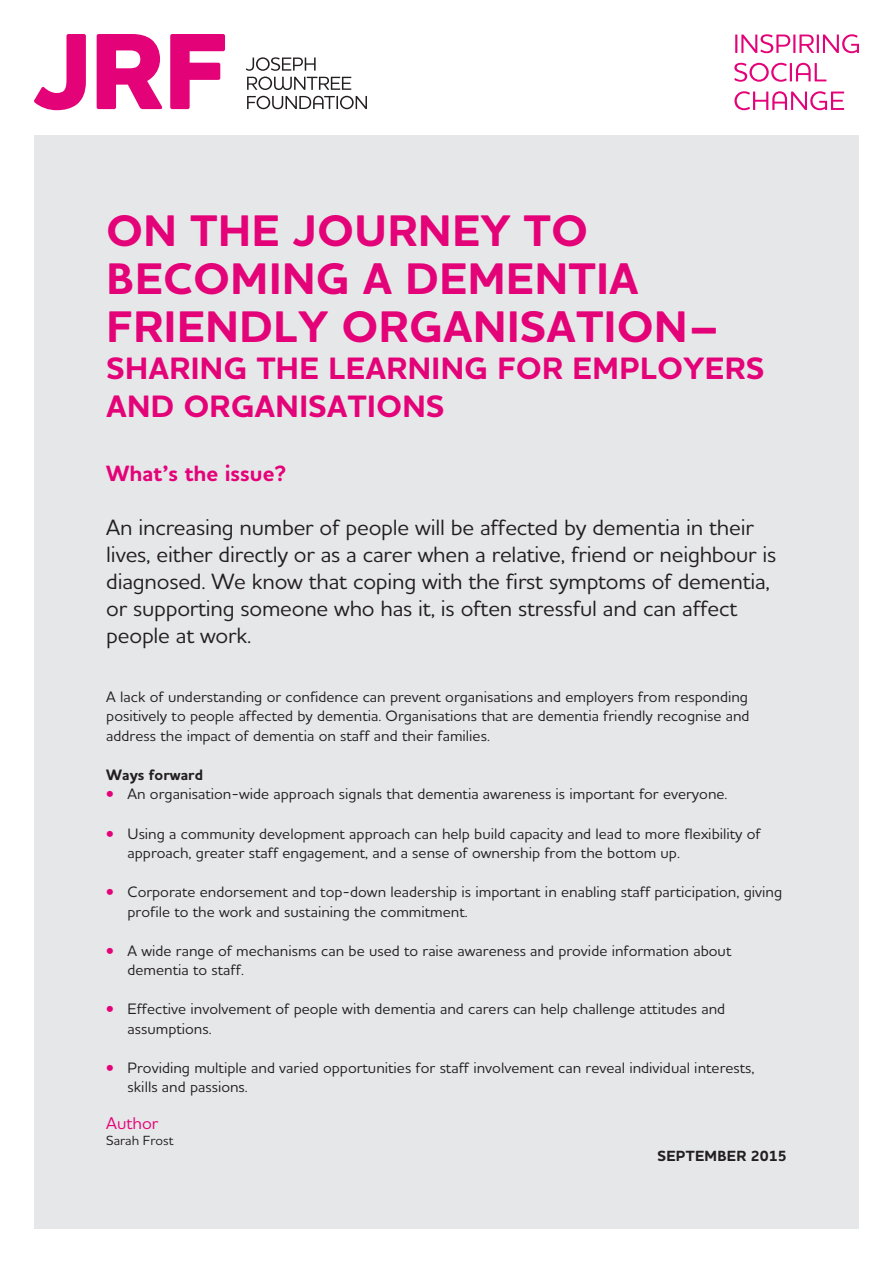
<style>
.page{position:relative;width:893px;height:1263px;background:#fff}
.page>*{position:absolute;margin:0;border:0;box-sizing:border-box;transform-origin:0 0}
.Summary_title{font:700 45px/48px "Houschka Alt Pro";letter-spacing:.015em;color:#e40278}
.Summary_title-2{font:700 31.5px/37.5px "Houschka Alt Pro";letter-spacing:.015em;color:#e40278}
.Summary_title-3{font:500 22.5px/27px "Houschka Alt Pro";letter-spacing:-.01em;color:#231f20}
.Summary_title-4{font:700 22.5px "Houschka Alt Pro";color:#e40278}
.The_research{font:500 17.25px "Houschka Alt Pro";color:#e40278}
.Body{font:500 15.3px/19.5px "Houschka Alt Pro";color:#231f20}
.Body___bold{font:700 15.3px "Houschka Alt Pro";color:#231f20}
.Date{font:700 15px "Houschka Alt Pro";letter-spacing:.015em;color:#231f20}
.Research_team{font:500 13.5px "Houschka Alt Pro";color:#231f20}
.s1{font-weight:700;font-size:15px;color:#e40278}
</style>
<div class="page">
<div style="left:34px;top:136px;width:825px;height:1093px;background:#e6e7e9"></div>
<svg style="left:34px;top:34px;width:52px;height:76px"></svg>
<svg style="left:97px;top:34px;width:66px;height:75px"></svg>
<svg style="left:170px;top:34px;width:55px;height:75px"></svg>
<svg style="left:246px;top:57px;width:70px;height:14px"></svg>
<svg style="left:247px;top:77px;width:104px;height:13px"></svg>
<svg style="left:247px;top:96px;width:120px;height:13px"></svg>
<svg style="left:735px;top:34px;width:124px;height:19px"></svg>
<svg style="left:734px;top:63px;width:92px;height:19px"></svg>
<svg style="left:734px;top:91px;width:110px;height:19px"></svg>
<p class="Summary_title" style="left:107px;top:207px;width:615px">ON THE JOURNEY TO<br>BECOMING A DEMENTIA<br>FRIENDLY ORGANISATION–</p>
<p class="Summary_title-2" style="left:107px;top:351px;width:659px">SHARING THE LEARNING FOR EMPLOYERS<br>AND ORGANISATIONS</p>
<p class="Summary_title-4" style="left:106px;top:459px;width:181px">What’s the issue?</p>
<p class="Summary_title-3" style="left:106px;top:514px;width:672px">An increasing number of people will be affected by dementia in their lives, either directly or as a carer when a relative, friend or neighbour is diagnosed. We know that coping with the first symptoms of dementia, or supporting someone who has it, is often stressful and can affect people at work.</p>
<p class="Body" style="left:106px;top:687px;width:645px;text-align:justify">A lack of understanding or confidence can prevent organisations and employers from responding positively to people affected by dementia. Organisations that are dementia friendly recognise and address the impact of dementia on staff and their families.</p>
<p class="Body___bold" style="left:106px;top:765px;width:98px">Ways forward</p>
<p class="Body" style="left:106px;top:784px;width:623px"><span class="s1">•</span> An organisation-wide approach signals that dementia awareness is important for everyone.</p>
<p class="Body" style="left:128px;top:823px;width:635px;text-indent:-21px"><span class="s1">•</span> Using a community development approach can help build capacity and lead to more flexibility of approach, greater staff engagement, and a sense of ownership from the bottom up.</p>
<p class="Body" style="left:128px;top:882px;width:656px;text-indent:-21px"><span class="s1">•</span> Corporate endorsement and top-down leadership is important in enabling staff participation, giving profile to the work and sustaining the commitment.</p>
<p class="Body" style="left:128px;top:940px;width:605px;text-indent:-21px"><span class="s1">•</span> A wide range of mechanisms can be used to raise awareness and provide information about dementia to staff.</p>
<p class="Body" style="left:128px;top:999px;width:599px;text-indent:-21px"><span class="s1">•</span> Effective involvement of people with dementia and carers can help challenge attitudes and assumptions.</p>
<p class="Body" style="left:128px;top:1057px;width:628px;text-indent:-21px"><span class="s1">•</span> Providing multiple and varied opportunities for staff involvement can reveal individual interests, skills and passions.</p>
<p class="The_research" style="left:106px;top:1112px;width:54px">Author</p>
<p class="Research_team" style="left:106px;top:1132px;width:69px">Sarah Frost</p>
<p class="Date" style="left:658px;top:1146px;width:131px">SEPTEMBER 2015</p>
</div>
